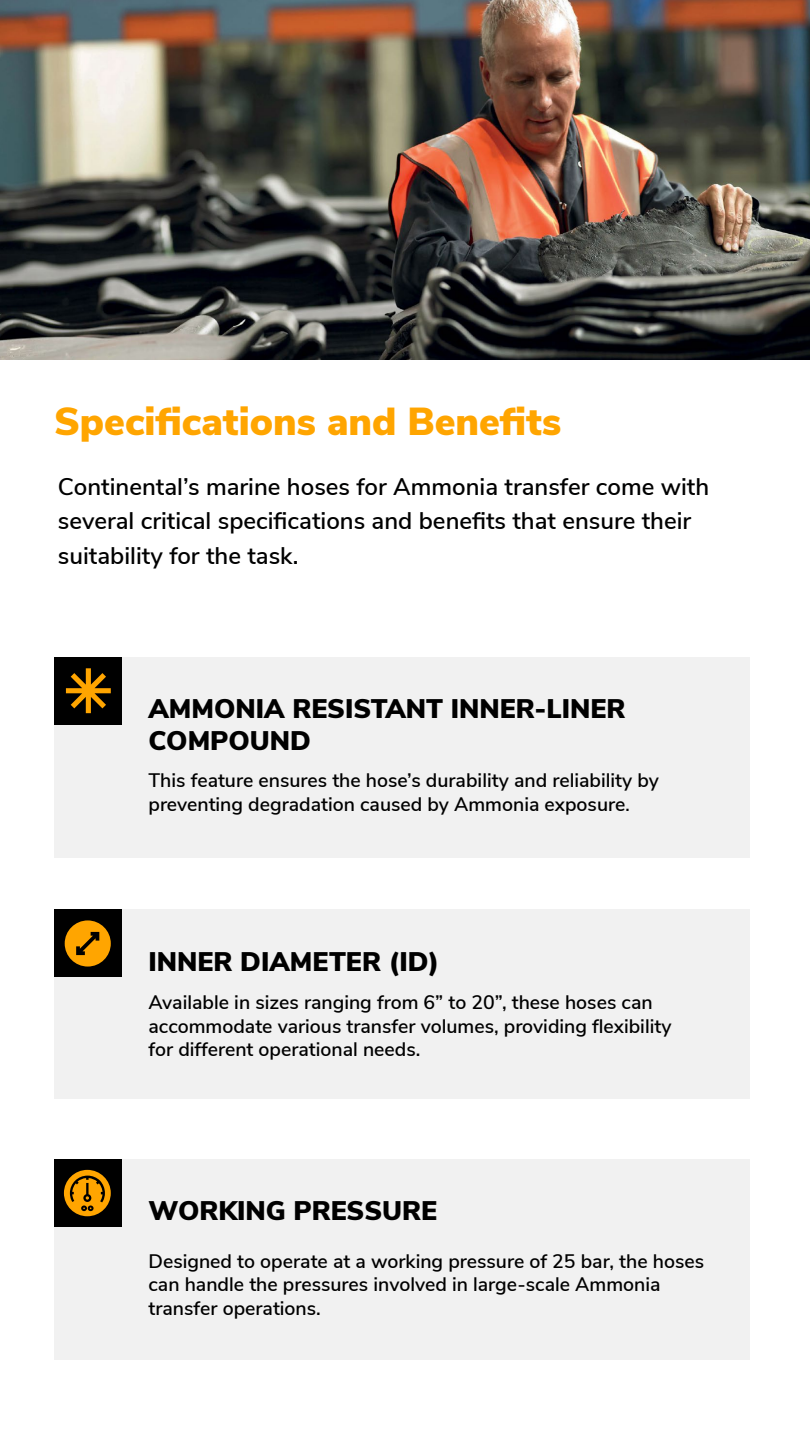
<style>
.page{position:relative;width:810px;height:1440px;background:#fff}
.page>*{position:absolute;margin:0;border:0;box-sizing:border-box;transform-origin:0 0}
.t1{font:900 39px "Nunito Sans";color:#ffa500}
.t2{font:900 26.85px/32.2px "Nunito Sans";color:#000}
.t3{font:600 24px/34.2px "Nunito Sans";color:#000101}
.t4{font:600 19.5px/23.4px "Nunito Sans";color:#000}
.s1{font-size:18px}
</style>
<div class="page">
<div style="left:54px;top:657px;width:696px;height:200px;background:#f1f1f1"></div>
<div style="left:54px;top:1159px;width:696px;height:201px;background:#f1f1f1"></div>
<div style="left:54px;top:910px;width:696px;height:189px;background:#f1f1f1"></div>
<div style="left:54px;top:657px;width:68px;height:67px;background:#000"></div>
<div style="left:54px;top:1159px;width:68px;height:68px;background:#000"></div>
<div style="left:54px;top:910px;width:68px;height:67px;background:#000"></div>
<img style="left:0;top:1px;width:810px;height:359px">
<svg style="left:66px;top:668px;width:45px;height:45px"></svg>
<svg style="left:65px;top:920px;width:46px;height:47px"></svg>
<svg style="left:64px;top:1170px;width:47px;height:46px"></svg>
<h1 class="t1" style="left:54px;top:393px;width:509px">Specifications and Benefits</h1>
<p class="t3" style="left:58px;top:468px;width:653px">Continental’s marine hoses for Ammonia transfer come with several critical specifications and benefits that ensure their suitability for the task.</p>
<h2 class="t2" style="left:148px;top:691px;width:479px">AMMONIA RESISTANT INNER-LINER<br>COMPOUND</h2>
<p class="t4" style="left:148px;top:768px;width:512px">This feature ensures the hose’s durability and reliability by preventing degradation caused by Ammonia exposure<span class="s1">.</span></p>
<h2 class="t2" style="left:148px;top:944px;width:292px">INNER DIAMETER (ID)</h2>
<p class="t4" style="left:148px;top:990px;width:525px">Available in sizes ranging from 6” to 20”, these hoses can accommodate various transfer volumes, providing flexibility for different operational needs.</p>
<h2 class="t2" style="left:148px;top:1194px;width:290px">WORKING PRESSURE</h2>
<p class="t4" style="left:148px;top:1248px;width:557px">Designed to operate at a working pressure of 25 bar, the hoses can handle the pressures involved in large-scale Ammonia transfer operations.</p>
</div>
